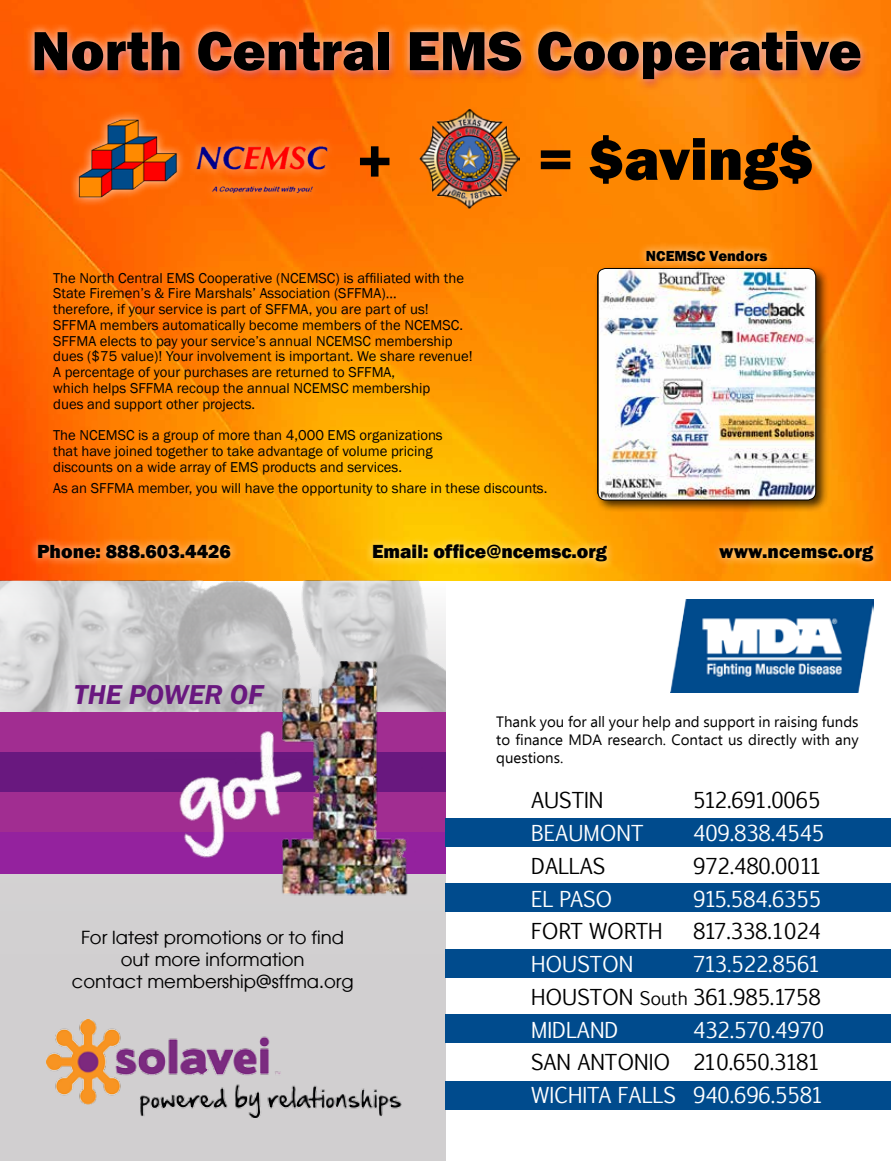
<style>
.page{position:relative;width:891px;height:1161px;background:#fff}
.page>*{position:absolute;margin:0;border:0;box-sizing:border-box;transform-origin:0 0}
.t1{font:800 60.75px "Franklin Gothic";color:#000}
.t2{font:800 57px "Franklin Gothic";color:#000}
.t3{font:italic 600 28.2px "Franklin Gothic";color:#69187f}
.t4{font:21px/32.7px "Euphemia CAS";color:#fff;text-align:justify}
.t5{font:21px "Euphemia CAS";color:#000}
.t6{font:800 19.5px "Franklin Gothic";color:#000}
.t7{font:18px/21.6px "Atlanta";color:#000;text-align:center}
.t8{font:15px/18px "Ebrima";color:#000;text-align:justify}
.t9{font:800 15px "Franklin Gothic";color:#000}
.t10{font:14.7px/15.8px "Franklin Gothic";color:#000}
.s1{color:#000}
.s2{font-size:18px;color:#000}
</style>
<div class="page">
<img style="left:0;top:0;width:891px;height:580px">
<div style="left:28px;top:28px;width:842px;height:64px;background:#d2232a;opacity:.75"></div>
<div style="left:25px;top:22px;width:845px;height:67px;background:#fff;opacity:.75"></div>
<div style="left:28px;top:535px;width:854px;height:35px;background:#fff;opacity:.75"></div>
<div style="left:594px;top:265px;width:235px;height:248px;background:#000;opacity:.75"></div>
<img style="left:598px;top:268px;width:218px;height:232px">
<div style="left:597px;top:268px;width:219px;height:232px;border:1px solid #000;border-radius:8px"></div>
<div style="left:69px;top:110px;width:267px;height:97px;background:#fff;opacity:.75"></div>
<img style="left:77px;top:118px;width:251px;height:81px">
<img style="left:419px;top:108px;width:101px;height:101px">
<div style="left:637px;top:241px;width:139px;height:30px;background:#fff;opacity:.75"></div>
<div style="left:0;top:583px;width:446px;height:578px;background:#d1cfd0"></div>
<img style="left:0;top:580px;width:446px;height:133px">
<div style="left:0;top:713px;width:446px;height:41px;background:#a12d91"></div>
<div style="left:0;top:753px;width:446px;height:41px;background:#69187f"></div>
<div style="left:0;top:793px;width:446px;height:41px;background:#a12d91"></div>
<div style="left:0;top:832px;width:446px;height:41px;background:#94229e"></div>
<img style="left:46px;top:1020px;width:356px;height:97px">
<img style="left:154px;top:634px;width:270px;height:262px">
<div style="left:446px;top:1081px;width:445px;height:29px;background:#004b8d"></div>
<div style="left:446px;top:1015px;width:445px;height:28px;background:#004b8d"></div>
<div style="left:446px;top:949px;width:445px;height:28px;background:#004b8d"></div>
<div style="left:446px;top:884px;width:445px;height:28px;background:#004b8d"></div>
<div style="left:446px;top:819px;width:445px;height:28px;background:#004b8d"></div>
<img style="left:670px;top:599px;width:203px;height:94px">
<h2 class="t2" style="left:31px;top:14px;width:832px">North Central EMS Cooperative</h2>
<h1 class="t1" style="left:357px;top:122px;width:37px">+</h1>
<h1 class="t1" style="left:538px;top:120px;width:277px">= $aving$</h1>
<p class="t10" style="left:53px;top:270px;width:421px">The North Central EMS Cooperative (NCEMSC) is affiliated with the State Firemen’s &amp; Fire Marshals’ Association (SFFMA)…<br>therefore, if your service is part of SFFMA, you are part of us!<br>SFFMA members automatically become members of the NCEMSC.<br>SFFMA elects to pay your service’s annual NCEMSC membership dues ($75 value)! Your involvement is important. We share revenue!<br>A percentage of your purchases are returned to SFFMA,<br>which helps SFFMA recoup the annual NCEMSC membership<br>dues and support other projects.</p>
<p class="t10" style="left:53px;top:428px;width:391px">The NCEMSC is a group of more than 4,000 EMS organizations that have joined together to take advantage of volume pricing discounts on a wide array of EMS products and services.</p>
<p class="t10" style="left:53px;top:481px;width:496px">As an SFFMA member, you will have the opportunity to share in these discounts.</p>
<p class="t9" style="left:646px;top:246px;width:123px">NCEMSC Vendors</p>
<h3 class="t6" style="left:37px;top:539px;width:196px">Phone: 888.603.4426</h3>
<h3 class="t6" style="left:372px;top:539px;width:236px">Email: office@ncemsc.org</h3>
<h3 class="t6" style="left:719px;top:539px;width:156px">www.ncemsc.org</h3>
<h3 class="t3" style="left:74px;top:677px;width:191px">THE POWER OF</h3>
<p class="t7" style="left:72px;top:926px;width:283px">For latest promotions or to find out more information<br>contact membership@sffma.org</p>
<p class="t8" style="left:496px;top:713px;width:364px">Thank you for all your help and support in raising funds to finance MDA research. Contact us directly with any questions.</p>
<h3 class="t5" style="left:531px;top:785px;width:74px">AUSTIN</h3>
<h3 class="t5" style="left:693px;top:785px;width:129px">512.691.0065</h3>
<h3 class="t4" style="left:531px;top:817px;width:114px">BEAUMONT</h3>
<h3 class="t4" style="left:693px;top:817px;width:133px">409.838.4545</h3>
<h3 class="t5" style="left:531px;top:851px;width:76px">DALLAS</h3>
<h3 class="t5" style="left:693px;top:851px;width:130px">972.480.0011</h3>
<h3 class="t4" style="left:531px;top:882px;width:83px">EL PASO</h3>
<h3 class="t4" style="left:693px;top:882px;width:129px">915.584.6355</h3>
<h3 class="t5" style="left:531px;top:916px;width:133px">FORT WORTH</h3>
<h3 class="t5" style="left:693px;top:916px;width:129px">817.338.1024</h3>
<h3 class="t4" style="left:531px;top:948px;width:104px">HOUSTON</h3>
<h3 class="t4" style="left:531px;top:948px;width:291px;text-indent:162px">713.522.8561<br><span class="s1">HOUSTON</span> <span class="s2">South</span> <span class="s1">361.985.1758<br></span>MIDLAND</h3>
<h3 class="t4" style="left:693px;top:1013px;width:133px">432.570.4970</h3>
<h3 class="t5" style="left:531px;top:1048px;width:290px">SAN ANTONIO 210.650.3181</h3>
<h3 class="t4" style="left:531px;top:1079px;width:294px">WICHITA FALLS 940.696.5581</h3>
</div>
